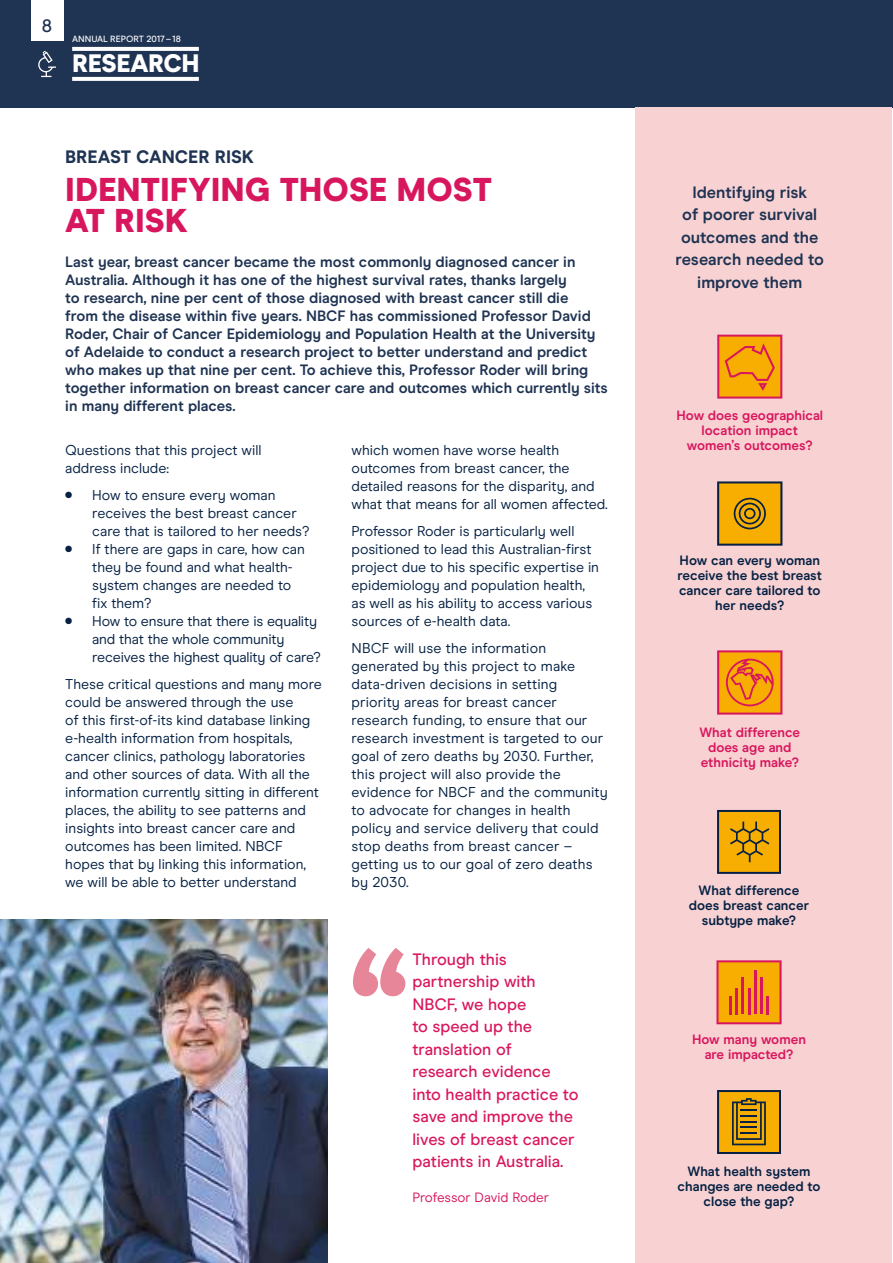
<style>
.page{position:relative;width:893px;height:1263px;background:#fff}
.page>*{position:absolute;margin:0;border:0;box-sizing:border-box;transform-origin:0 0}
.t1{font:500 187.35px "Modern Era";color:#e78699}
.t2{font:900 33px/31.5px "Modern Era";color:#d8165d}
.t3{font:900 25.2px "Modern Era";letter-spacing:-.015em;color:#fff}
.t4{font:800 18px "Modern Era";color:#1f3352}
.t5{font:500 18px "Modern Era";color:#1f3352}
.t6{font:500 16.5px/22.5px "Modern Era";color:#d8165d}
.t7{font:700 16.5px/22.5px "Modern Era";color:#1f3352;text-align:center}
.t8{font:700 15px/18px "Modern Era";color:#1f3352}
.t9{font:14.25px/18px "Modern Era";color:#062143}
.t10{font:700 13.5px/15px "Modern Era";color:#062143;text-align:center}
.t11{font:700 13.5px/15px "Modern Era";color:#d8165d;text-align:center}
.t12{font:13.5px "Modern Era";color:#d8165d}
.t13{font:500 9px "Modern Era";color:#fff}
</style>
<div class="page">
<div style="left:0;top:0;width:893px;height:107px;background:#1f3352"></div>
<div style="left:31px;top:0;width:32px;height:41px;background:#fff"></div>
<svg style="left:72px;top:47px;width:127px;height:4px"></svg>
<svg style="left:72px;top:77px;width:127px;height:4px"></svg>
<svg style="left:38px;top:51px;width:18px;height:26px"></svg>
<div style="left:635px;top:107px;width:257px;height:1156px;background:#f8d2d3"></div>
<img style="left:0;top:919px;width:327px;height:344px">
<svg style="left:717px;top:810px;width:64px;height:64px"></svg>
<svg style="left:717px;top:335px;width:65px;height:64px"></svg>
<svg style="left:717px;top:481px;width:65px;height:65px"></svg>
<svg style="left:716px;top:960px;width:66px;height:64px"></svg>
<svg style="left:717px;top:1090px;width:64px;height:64px"></svg>
<svg style="left:717px;top:650px;width:65px;height:65px"></svg>
<p class="t5" style="left:42px;top:18px;width:12px">8</p>
<p class="t13" style="left:72px;top:35px;width:110px">ANNUAL REPORT 2017 – 18</p>
<h3 class="t3" style="left:72px;top:49px;width:129px">RESEARCH</h3>
<p class="t4" style="left:65px;top:149px;width:190px">BREAST CANCER RISK</p>
<h2 class="t2" style="left:65px;top:174px;width:428px">IDENTIFYING THOSE MOST<br>AT RISK</h2>
<p class="t8" style="left:65px;top:254px;width:544px">Last year, breast cancer became the most commonly diagnosed cancer in Australia. Although it has one of the highest survival rates, thanks largely<br>to research, nine per cent of those diagnosed with breast cancer still die<br>from the disease within five years. NBCF has commissioned Professor David Roder, Chair of Cancer Epidemiology and Population Health at the University of Adelaide to conduct a research project to better understand and predict who makes up that nine per cent. To achieve this, Professor Roder will bring together information on breast cancer care and outcomes which currently sits in many different places.</p>
<p class="t9" style="left:65px;top:442px;width:198px">Questions that this project will address include:</p>
<p class="t9" style="left:92px;top:487px;width:219px;text-indent:-27px">● How to ensure every woman receives the best breast cancer care that is tailored to her needs?</p>
<p class="t9" style="left:92px;top:541px;width:214px;text-indent:-27px">● If there are gaps in care, how can they be found and what health&shy;system changes are needed to fix them?</p>
<p class="t9" style="left:92px;top:613px;width:230px;text-indent:-27px">● How to ensure that there is equality and that the whole community receives the highest quality of care?</p>
<p class="t9" style="left:65px;top:676px;width:258px">These critical questions and many more could be answered through the use<br>of this first-of-its kind database linking e-health information from hospitals, cancer clinics, pathology laboratories and other sources of data. With all the information currently sitting in different places, the ability to see patterns and insights into breast cancer care and outcomes has been limited. NBCF hopes that by linking this information, we will be able to better understand</p>
<p class="t9" style="left:352px;top:442px;width:258px">which women have worse health outcomes from breast cancer, the detailed reasons for the disparity, and what that means for all women affected.</p>
<p class="t9" style="left:352px;top:523px;width:249px">Professor Roder is particularly well positioned to lead this Australian-first project due to his specific expertise in epidemiology and population health, as well as his ability to access various sources of e-health data.</p>
<p class="t9" style="left:352px;top:640px;width:258px">NBCF will use the information generated by this project to make data-driven decisions in setting priority areas for breast cancer research funding, to ensure that our research investment is targeted to our goal of zero deaths by 2030. Further, this project will also provide the evidence for NBCF and the community to advocate for changes in health policy and service delivery that could stop deaths from breast cancer – getting us to our goal of zero deaths by 2030.</p>
<h1 class="t1" style="left:347px;top:943px;width:66px">‘‘</h1>
<p class="t6" style="left:412px;top:949px;width:167px">Through this partnership with<br>NBCF, we hope<br>to speed up the translation of research evidence into health practice to save and improve the lives of breast cancer patients in Australia.</p>
<p class="t12" style="left:412px;top:1191px;width:138px">Professor David Roder</p>
<p class="t7" style="left:676px;top:182px;width:150px">Identifying risk<br>of poorer survival outcomes and the research needed to improve them</p>
<p class="t11" style="left:676px;top:409px;width:148px">How does geographical location impact women’s outcomes?</p>
<p class="t10" style="left:677px;top:554px;width:146px">How can every woman receive the best breast cancer care tailored to her needs?</p>
<p class="t11" style="left:699px;top:725px;width:102px">What difference does age and ethnicity make?</p>
<p class="t10" style="left:689px;top:884px;width:122px">What difference does breast cancer subtype make?</p>
<p class="t11" style="left:692px;top:1032px;width:115px">How many women are impacted?</p>
<p class="t10" style="left:678px;top:1165px;width:144px">What health system changes are needed to close the gap?</p>
</div>
